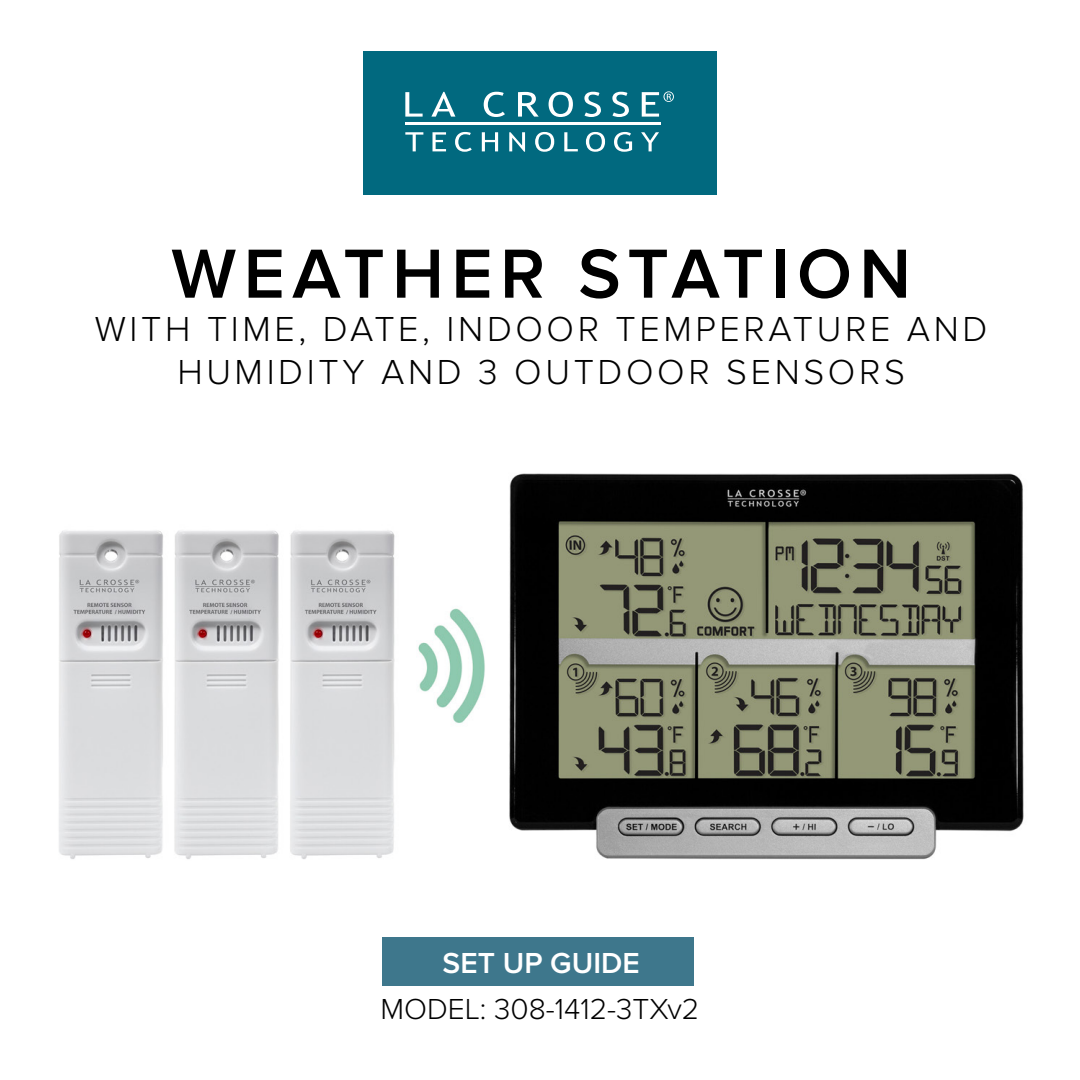
<style>
.page{position:relative;width:1080px;height:1080px;background:#fff}
.page>*{position:absolute;margin:0;border:0;box-sizing:border-box;transform-origin:0 0}
.t1{font:600 72px "Proxima Nova";letter-spacing:.1em;color:#000}
.t2{font:300 36px/43.2px "Proxima Nova";letter-spacing:.1em;color:#000;text-align:center}
.t3{font:300 30px "Proxima Nova";color:#000}
.t4{font:600 30px "Proxima Nova";color:#fff}
</style>
<div class="page">
<div style="left:363px;top:51px;width:354px;height:143px;background:#01697f"></div>
<hr style="left:405px;top:123px;width:255px;height:2px;background:#fff">
<svg style="left:405px;top:92px;width:18px;height:25px"></svg>
<svg style="left:431px;top:92px;width:24px;height:25px"></svg>
<svg style="left:484px;top:92px;width:21px;height:25px"></svg>
<svg style="left:518px;top:92px;width:21px;height:25px"></svg>
<svg style="left:549px;top:92px;width:24px;height:25px"></svg>
<svg style="left:584px;top:92px;width:17px;height:25px"></svg>
<svg style="left:612px;top:92px;width:17px;height:25px"></svg>
<svg style="left:405px;top:132px;width:18px;height:19px"></svg>
<svg style="left:433px;top:132px;width:13px;height:19px"></svg>
<svg style="left:455px;top:132px;width:17px;height:20px"></svg>
<svg style="left:482px;top:132px;width:16px;height:19px"></svg>
<svg style="left:509px;top:132px;width:16px;height:20px"></svg>
<svg style="left:535px;top:132px;width:19px;height:20px"></svg>
<svg style="left:564px;top:132px;width:14px;height:19px"></svg>
<svg style="left:586px;top:132px;width:19px;height:20px"></svg>
<svg style="left:614px;top:132px;width:18px;height:20px"></svg>
<svg style="left:641px;top:132px;width:18px;height:19px"></svg>
<svg style="left:642px;top:91px;width:32px;height:26px"></svg>
<div style="left:382px;top:937px;width:312px;height:49px;background:#3e778c"></div>
<img style="left:59px;top:473px;width:965px;height:387px">
<h1 class="t1" style="left:171px;top:232px;width:741px">WEATHER STATION</h1>
<p class="t2" style="left:95px;top:308px;width:894px">WITH TIME, DATE, INDOOR TEMPERATURE AND<br>HUMIDITY AND 3 OUTDOOR SENSORS</p>
<p class="t4" style="left:443px;top:946px;width:199px">SET UP GUIDE</p>
<p class="t3" style="left:381px;top:992px;width:320px">MODEL: 308-1412-3TXv2</p>
</div>
